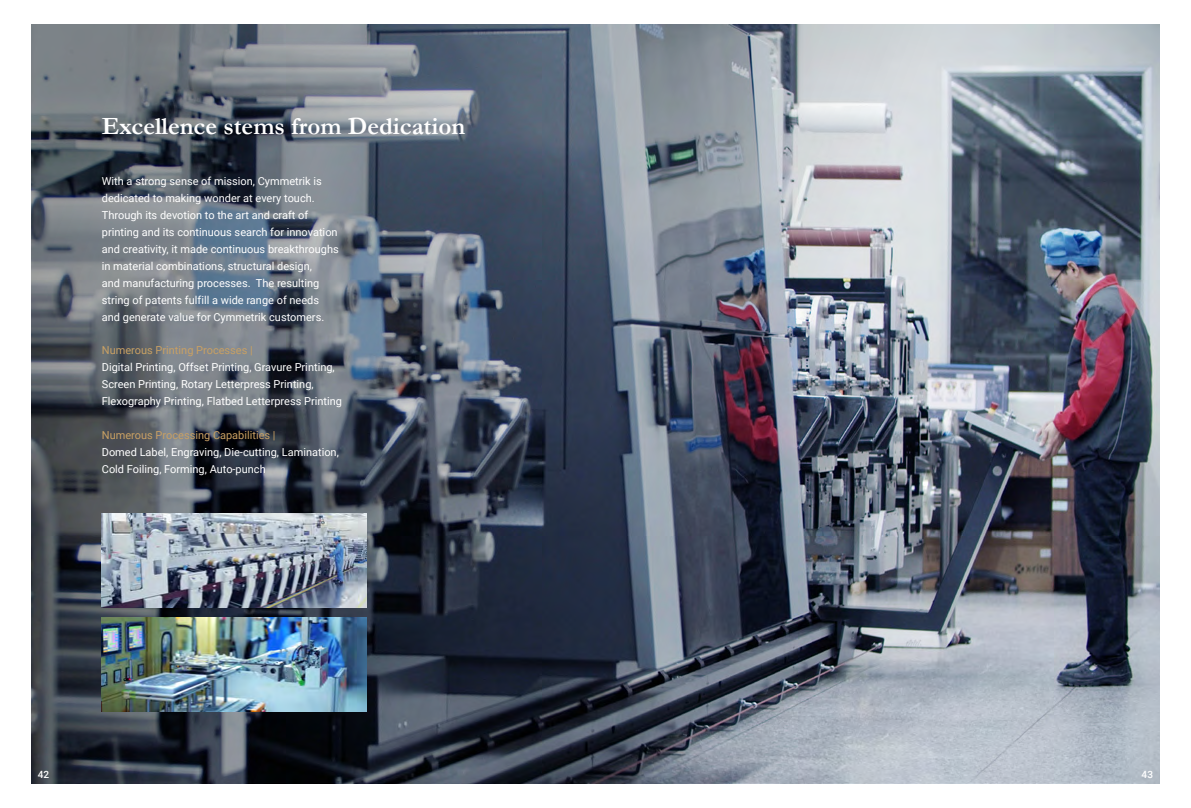
<style>
.page{position:relative;width:1191px;height:808px;background:#fff}
.page>*{position:absolute;margin:0;border:0;box-sizing:border-box;transform-origin:0 0}
.t1{font:700 25px "Garamond";color:#fff}
.t2{font:11px/17px "Roboto";color:#fff}
.t3{font:11px "Roboto";color:#c9a063}
.t4{font:500 10px "Roboto";color:#fff}
</style>
<div class="page">
<img style="left:31px;top:24px;width:1128px;height:760px">
<img style="left:102px;top:513px;width:264px;height:95px">
<img style="left:102px;top:617px;width:264px;height:94px">
<h1 class="t1" style="left:102px;top:109px;width:365px">Excellence stems from Dedication</h1>
<p class="t2" style="left:102px;top:173px;width:238px">With a strong sense of mission, Cymmetrik is dedicated to making wonder at every touch.<br>Through its devotion to the art and craft of printing and its continuous search for innovation and creativity, it made continuous breakthroughs in material combinations, structural design,<br>and manufacturing processes. The resulting string of patents fulfill a wide range of needs and generate value for Cymmetrik customers.</p>
<p class="t3" style="left:102px;top:342px;width:153px">Numerous Printing Processes |</p>
<p class="t2" style="left:102px;top:358px;width:242px">Digital Printing, Offset Printing, Gravure Printing,<br>Screen Printing, Rotary Letterpress Printing,<br>Flexography Printing, Flatbed Letterpress Printing</p>
<p class="t3" style="left:102px;top:427px;width:175px">Numerous Processing Capabilities |</p>
<p class="t2" style="left:102px;top:443px;width:238px">Domed Label, Engraving, Die-cutting, Lamination,<br>Cold Foiling, Forming, Auto-punch</p>
<p class="t4" style="left:38px;top:768px;width:13px">42</p>
<p class="t4" style="left:1141px;top:768px;width:13px">43</p>
</div>
